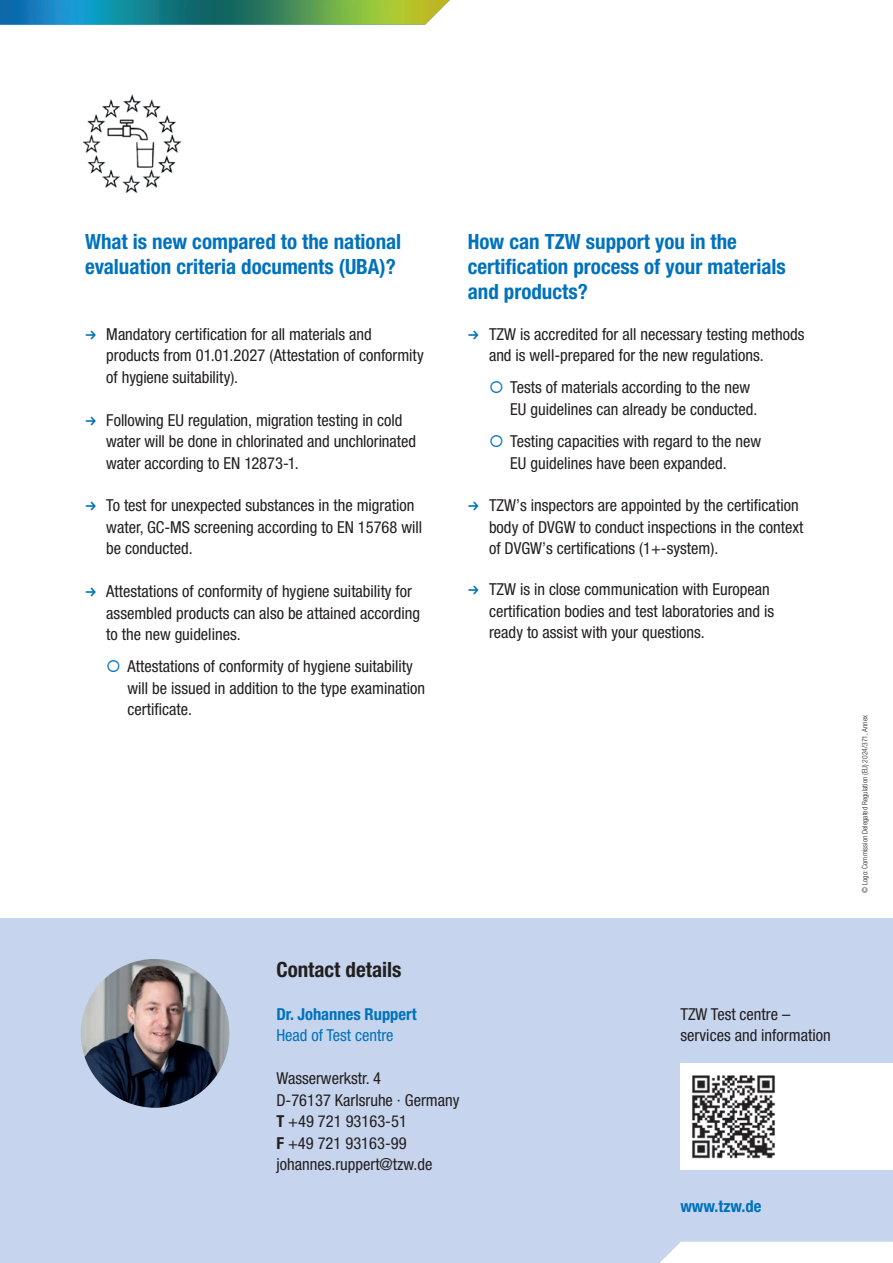
<style>
.page{position:relative;width:893px;height:1263px;background:#fff}
.page>*{position:absolute;margin:0;border:0;box-sizing:border-box;transform-origin:0 0}
.t1{font:700 condensed 21px/25.2px "Helvetica Neue LT Pro";color:#0072bc}
.Fließtext_neu{font:700 condensed 21px "Helvetica Neue LT Pro";color:#231f20}
.Fließtext_neu-2{font:condensed 16.5px/21.5px "Helvetica Neue LT Pro";color:#231f20}
.Fließtext_neu-3{font:700 condensed 16.5px "Helvetica Neue LT Pro";color:#0072bc}
.Fließtext_neu-4{font:condensed 16.5px "Helvetica Neue LT Pro";color:#0072bc}
.t2{font:300 condensed 7.5px "Helvetica Neue LT Pro";letter-spacing:.005em;color:#231f20}
.s1{color:#0072bc}
.s2{font-weight:700}
</style>
<div class="page">
<div style="left:0;top:919px;width:893px;height:344px;background:#c6d5ed"></div>
<img style="left:81px;top:959px;width:149px;height:149px;border-radius:74px">
<div style="left:660px;top:1242px;width:233px;height:21px;background:#fff"></div>
<div style="left:680px;top:1063px;width:213px;height:106px;background:#fff"></div>
<img style="left:692px;top:1075px;width:83px;height:84px">
<img style="left:82px;top:94px;width:100px;height:100px">
<img style="left:0;top:0;width:450px;height:25px">
<p class="t1" style="left:85px;top:229px;width:318px">What is new compared to the national evaluation criteria documents (UBA)?</p>
<p class="Fließtext_neu-2" style="left:106px;top:323px;width:319px">Mandatory certification for all materials and products from 01.01.2027 (Attestation of conformity of hygiene suitability).</p>
<p class="Fließtext_neu-2" style="left:106px;top:409px;width:311px">Following EU regulation, migration testing in cold water will be done in chlorinated and unchlorinated water according to EN 12873-1.</p>
<p class="Fließtext_neu-2" style="left:106px;top:495px;width:317px">To test for unexpected substances in the migration water, GC-MS screening according to EN 15768 will be conducted.</p>
<p class="Fließtext_neu-2" style="left:106px;top:580px;width:315px">Attestations of conformity of hygiene suitability for assembled products can also be attained according to the new guidelines.</p>
<p class="Fließtext_neu-2" style="left:128px;top:655px;width:299px;text-indent:-21px"><span class="s1">○</span> Attestations of conformity of hygiene suitability will be issued in addition to the type examination certificate.</p>
<p class="t1" style="left:468px;top:229px;width:320px">How can TZW support you in the certification process of your materials and products?</p>
<p class="Fließtext_neu-2" style="left:489px;top:323px;width:317px">TZW is accredited for all necessary testing methods and is well-prepared for the new regulations.</p>
<p class="Fließtext_neu-2" style="left:510px;top:377px;width:249px;text-indent:-21px"><span class="s1">○</span> Tests of materials according to the new<br>EU guidelines can already be conducted.</p>
<p class="Fließtext_neu-2" style="left:510px;top:430px;width:252px;text-indent:-21px"><span class="s1">○</span> Testing capacities with regard to the new<br>EU guidelines have been expanded.</p>
<p class="Fließtext_neu-2" style="left:489px;top:495px;width:316px">TZW’s inspectors are appointed by the certification body of DVGW to conduct inspections in the context of DVGW’s certifications (1+-system).</p>
<p class="Fließtext_neu-2" style="left:489px;top:578px;width:287px">TZW is in close communication with European certification bodies and test laboratories and is ready to assist with your questions.</p>
<p class="Fließtext_neu" style="left:276px;top:957px;width:127px">Contact details</p>
<p class="Fließtext_neu-3" style="left:276px;top:1004px;width:142px">Dr. Johannes Ruppert</p>
<p class="Fließtext_neu-4" style="left:276px;top:1026px;width:119px">Head of Test centre</p>
<p class="Fließtext_neu-2" style="left:276px;top:1067px;width:106px">Wasserwerkstr. 4</p>
<p class="Fließtext_neu-2" style="left:276px;top:1089px;width:185px">D-76137 Karlsruhe · Germany</p>
<p class="Fließtext_neu-2" style="left:276px;top:1110px;width:132px"><span class="s2">T</span> +49 721 93163-51</p>
<p class="Fließtext_neu-2" style="left:276px;top:1132px;width:132px"><span class="s2">F</span> +49 721 93163-99</p>
<p class="Fließtext_neu-2" style="left:276px;top:1153px;width:158px">johannes.ruppert@tzw.de</p>
<p class="Fließtext_neu-2" style="left:680px;top:1003px;width:152px">TZW Test centre – services and information</p>
<p class="Fließtext_neu-3" style="left:680px;top:1196px;width:82px">www.tzw.de</p>
<p class="t2" style="left:860px;top:893px;width:179px;rotate:-90deg">© Logo: Commission Delegated Regulation (EU) 2024/371, Annex</p>
</div>
